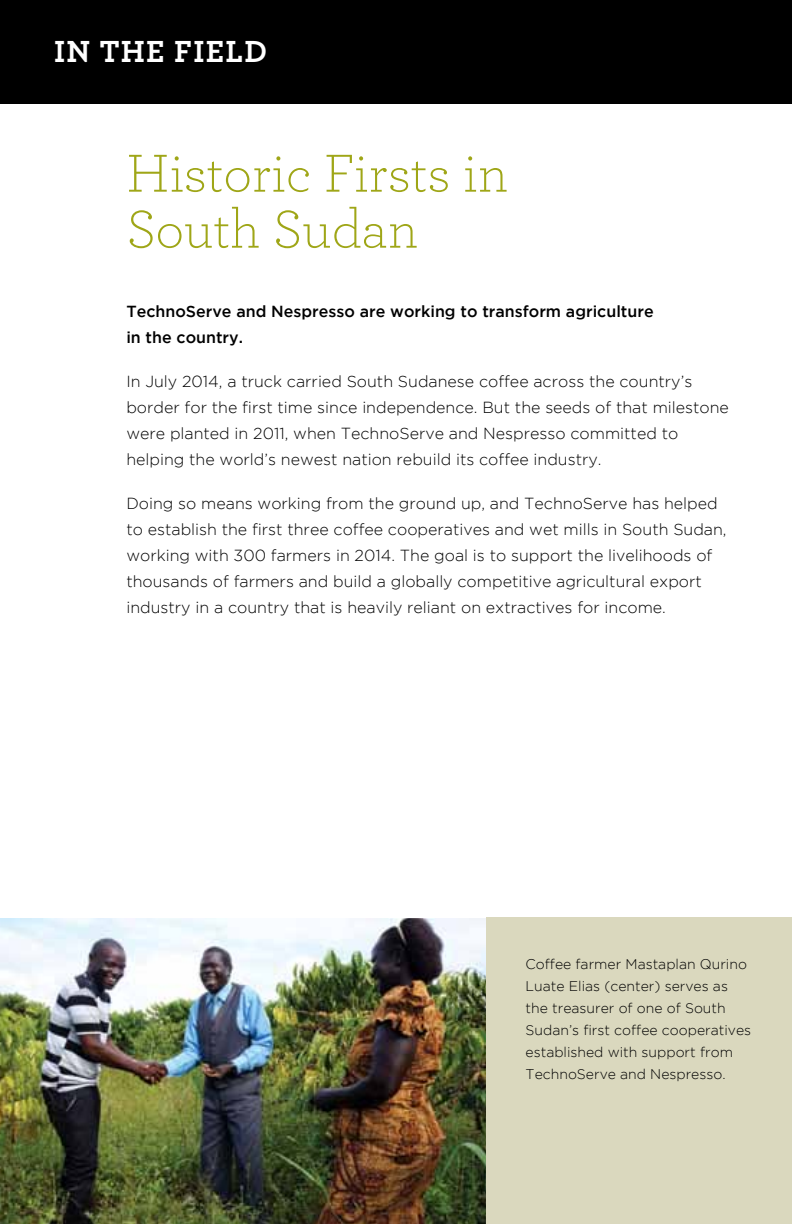
<style>
.page{position:relative;width:792px;height:1224px;background:#fff}
.page>*{position:absolute;margin:0;border:0;box-sizing:border-box;transform-origin:0 0}
.t1{font:300 56px/56px "Archer";color:#9fa617}
.t2{font:700 32px "Archer";letter-spacing:.04em;color:#fff}
.t3{font:300 16px/26px "Gotham";color:#000}
.t4{font:500 16px/26px "Gotham";color:#000}
.t5{font:300 14px/22px "Gotham";color:#000}
</style>
<div class="page">
<div style="left:486px;top:918px;width:306px;height:306px;background:#dad8be"></div>
<img style="left:0;top:918px;width:486px;height:306px">
<div style="left:0;top:0;width:792px;height:104px;background:#000"></div>
<h2 class="t2" style="left:54px;top:26px;width:215px">IN THE FIELD</h2>
<h1 class="t1" style="left:126px;top:143px;width:383px">Historic Firsts in<br>South Sudan</h1>
<p class="t4" style="left:126px;top:298px;width:529px">TechnoServe and Nespresso are working to transform agriculture in the country.</p>
<p class="t3" style="left:126px;top:368px;width:604px">In July 2014, a truck carried South Sudanese coffee across the country’s border for the first time since independence. But the seeds of that milestone were planted in 2011, when TechnoServe and Nespresso committed to helping the world’s newest nation rebuild its coffee industry.</p>
<p class="t3" style="left:126px;top:490px;width:602px">Doing so means working from the ground up, and TechnoServe has helped to establish the first three coffee cooperatives and wet mills in South Sudan, working with 300 farmers in 2014. The goal is to support the livelihoods of thousands of farmers and build a globally competitive agricultural export industry in a country that is heavily reliant on extractives for income.</p>
<p class="t5" style="left:526px;top:953px;width:227px">Coffee farmer Mastaplan Qurino<br>Luate Elias (center) serves as the treasurer of one of South<br>Sudan’s first coffee cooperatives established with support from<br>TechnoServe and Nespresso.</p>
</div>
